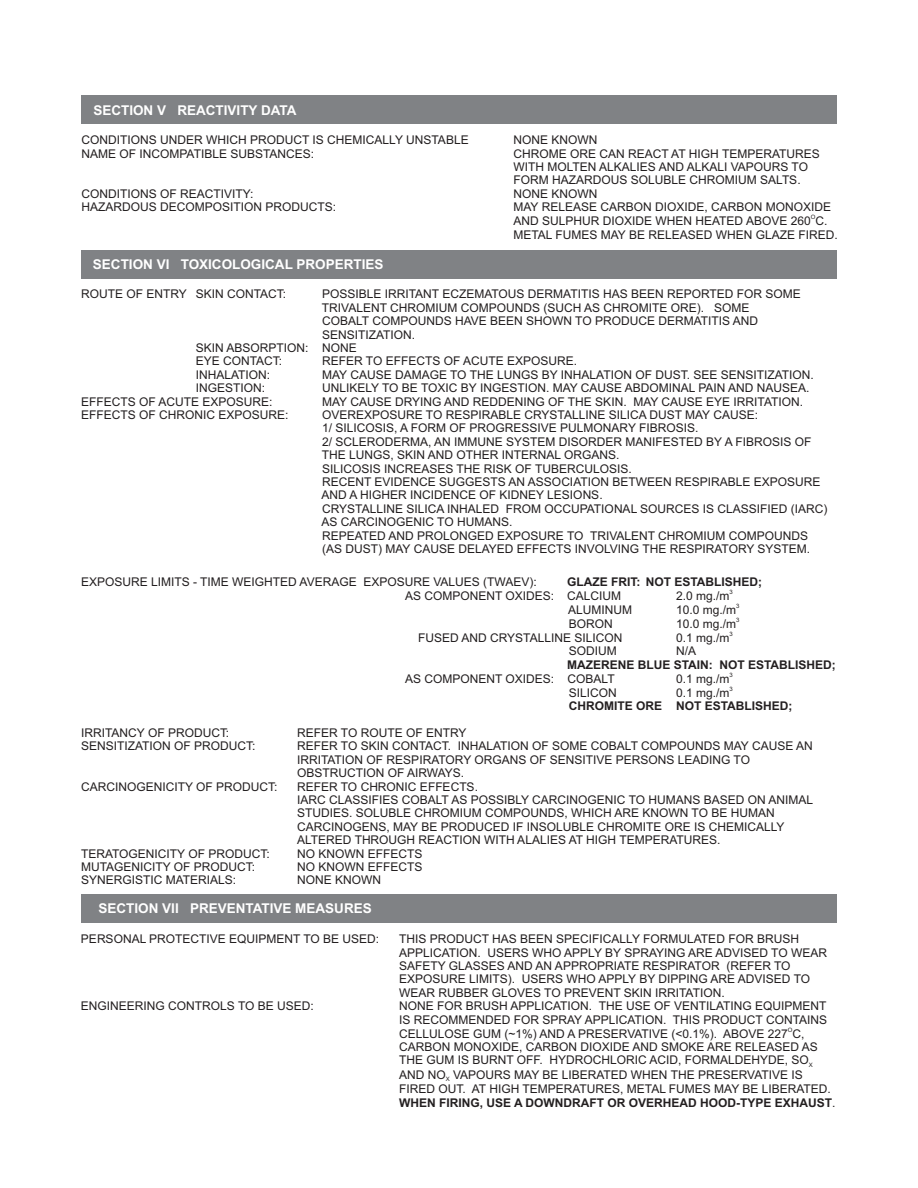
<style>
.page{position:relative;width:918px;height:1188px;background:#fff}
.page>*{position:absolute;margin:0;border:0;box-sizing:border-box;transform-origin:0 0}
.t1{font:700 13.5px "Arial";color:#fff}
.t2{font:12px/13.4px "Arial";color:#231f20}
.t3{font:700 12px "Arial";color:#231f20}
.t4{font:6px "Arial";color:#231f20}
.s1{font-weight:400}
</style>
<div class="page">
<div style="left:81px;top:250px;width:756px;height:29px;background:#808285"></div>
<div style="left:82px;top:95px;width:755px;height:29px;background:#808285"></div>
<div style="left:81px;top:894px;width:756px;height:29px;background:#808285"></div>
<p class="t1" style="left:93px;top:105px;width:205px">SECTION V REACTIVITY DATA</p>
<p class="t2" style="left:82px;top:134px;width:389px">CONDITIONS UNDER WHICH PRODUCT IS CHEMICALLY UNSTABLE</p>
<p class="t2" style="left:514px;top:134px;width:85px">NONE KNOWN</p>
<p class="t2" style="left:82px;top:148px;width:234px">NAME OF INCOMPATIBLE SUBSTANCES:</p>
<p class="t2" style="left:514px;top:148px;width:308px">CHROME ORE CAN REACT AT HIGH TEMPERATURES<br>WITH MOLTEN ALKALIES AND ALKALI VAPOURS TO<br>FORM HAZARDOUS SOLUBLE CHROMIUM SALTS.</p>
<p class="t2" style="left:82px;top:188px;width:174px">CONDITIONS OF REACTIVITY:</p>
<p class="t2" style="left:514px;top:188px;width:85px">NONE KNOWN</p>
<p class="t2" style="left:82px;top:201px;width:256px">HAZARDOUS DECOMPOSITION PRODUCTS:</p>
<p class="t2" style="left:514px;top:201px;width:319px">MAY RELEASE CARBON DIOXIDE, CARBON MONOXIDE</p>
<p class="t4" style="left:811px;top:215px;width:6px">O</p>
<p class="t2" style="left:514px;top:215px;width:326px">AND SULPHUR DIOXIDE WHEN HEATED ABOVE 260 C.<br>METAL FUMES MAY BE RELEASED WHEN GLAZE FIRED.</p>
<p class="t1" style="left:93px;top:259px;width:292px">SECTION VI TOXICOLOGICAL PROPERTIES</p>
<p class="t2" style="left:81px;top:289px;width:207px">ROUTE OF ENTRY SKIN CONTACT:</p>
<p class="t2" style="left:322px;top:289px;width:480px">POSSIBLE IRRITANT ECZEMATOUS DERMATITIS HAS BEEN REPORTED FOR SOME</p>
<p class="t2" style="left:322px;top:302px;width:429px">TRIVALENT CHROMIUM COMPOUNDS (SUCH AS CHROMITE ORE). SOME</p>
<p class="t2" style="left:322px;top:315px;width:438px">COBALT COMPOUNDS HAVE BEEN SHOWN TO PRODUCE DERMATITIS AND</p>
<p class="t2" style="left:322px;top:329px;width:95px">SENSITIZATION.</p>
<p class="t2" style="left:196px;top:342px;width:163px">SKIN ABSORPTION: NONE</p>
<p class="t2" style="left:196px;top:356px;width:88px">EYE CONTACT:</p>
<p class="t2" style="left:322px;top:356px;width:256px">REFER TO EFFECTS OF ACUTE EXPOSURE.</p>
<p class="t2" style="left:196px;top:369px;width:76px">INHALATION:</p>
<p class="t2" style="left:322px;top:369px;width:493px">MAY CAUSE DAMAGE TO THE LUNGS BY INHALATION OF DUST. SEE SENSITIZATION.</p>
<p class="t2" style="left:196px;top:382px;width:71px">INGESTION:</p>
<p class="t2" style="left:322px;top:382px;width:489px">UNLIKELY TO BE TOXIC BY INGESTION. MAY CAUSE ABDOMINAL PAIN AND NAUSEA.</p>
<p class="t2" style="left:81px;top:396px;width:193px">EFFECTS OF ACUTE EXPOSURE:</p>
<p class="t2" style="left:322px;top:396px;width:482px">MAY CAUSE DRYING AND REDDENING OF THE SKIN. MAY CAUSE EYE IRRITATION.</p>
<p class="t2" style="left:81px;top:409px;width:209px">EFFECTS OF CHRONIC EXPOSURE:</p>
<p class="t2" style="left:321px;top:409px;width:508px">OVEREXPOSURE TO RESPIRABLE CRYSTALLINE SILICA DUST MAY CAUSE:<br>1/ SILICOSIS, A FORM OF PROGRESSIVE PULMONARY FIBROSIS.<br>2/ SCLERODERMA, AN IMMUNE SYSTEM DISORDER MANIFESTED BY A FIBROSIS OF THE LUNGS, SKIN AND OTHER INTERNAL ORGANS.<br>SILICOSIS INCREASES THE RISK OF TUBERCULOSIS.<br>RECENT EVIDENCE SUGGESTS AN ASSOCIATION BETWEEN RESPIRABLE EXPOSURE AND A HIGHER INCIDENCE OF KIDNEY LESIONS.<br>CRYSTALLINE SILICA INHALED FROM OCCUPATIONAL SOURCES IS CLASSIFIED (IARC)<br>AS CARCINOGENIC TO HUMANS.<br>REPEATED AND PROLONGED EXPOSURE TO TRIVALENT CHROMIUM COMPOUNDS (AS DUST) MAY CAUSE DELAYED EFFECTS INVOLVING THE RESPIRATORY SYSTEM.</p>
<p class="t2" style="left:81px;top:576px;width:457px">EXPOSURE LIMITS - TIME WEIGHTED AVERAGE EXPOSURE VALUES (TWAEV):</p>
<p class="t3" style="left:567px;top:577px;width:197px">GLAZE FRIT: NOT ESTABLISHED;</p>
<p class="t4" style="left:729px;top:590px;width:5px">3</p>
<p class="t2" style="left:405px;top:590px;width:217px">AS COMPONENT OXIDES: CALCIUM</p>
<p class="t2" style="left:676px;top:590px;width:55px">2.0 mg./m</p>
<p class="t4" style="left:736px;top:604px;width:5px">3</p>
<p class="t2" style="left:568px;top:604px;width:65px">ALUMINUM</p>
<p class="t2" style="left:676px;top:604px;width:62px">10.0 mg./m</p>
<p class="t4" style="left:736px;top:618px;width:5px">3</p>
<p class="t2" style="left:569px;top:618px;width:46px">BORON</p>
<p class="t2" style="left:676px;top:618px;width:62px">10.0 mg./m</p>
<p class="t4" style="left:729px;top:632px;width:5px">3</p>
<p class="t2" style="left:418px;top:632px;width:206px">FUSED AND CRYSTALLINE SILICON</p>
<p class="t2" style="left:676px;top:632px;width:55px">0.1 mg./m</p>
<p class="t2" style="left:569px;top:646px;width:49px">SODIUM</p>
<p class="t2" style="left:676px;top:646px;width:22px">N/A</p>
<p class="t3" style="left:567px;top:660px;width:270px">MAZERENE BLUE STAIN: NOT ESTABLISHED;</p>
<p class="t4" style="left:729px;top:672px;width:5px">3</p>
<p class="t2" style="left:405px;top:673px;width:211px">AS COMPONENT OXIDES: COBALT</p>
<p class="t2" style="left:676px;top:673px;width:55px">0.1 mg./m</p>
<p class="t4" style="left:729px;top:686px;width:5px">3</p>
<p class="t2" style="left:569px;top:687px;width:50px">SILICON</p>
<p class="t2" style="left:676px;top:687px;width:55px">0.1 mg./m</p>
<p class="t3" style="left:569px;top:701px;width:225px">CHROMITE ORE NOT ESTABLISHED;</p>
<p class="t2" style="left:81px;top:727px;width:150px">IRRITANCY OF PRODUCT:</p>
<p class="t2" style="left:297px;top:727px;width:171px">REFER TO ROUTE OF ENTRY</p>
<p class="t2" style="left:81px;top:741px;width:176px">SENSITIZATION OF PRODUCT:</p>
<p class="t2" style="left:297px;top:741px;width:517px">REFER TO SKIN CONTACT. INHALATION OF SOME COBALT COMPOUNDS MAY CAUSE AN<br>IRRITATION OF RESPIRATORY ORGANS OF SENSITIVE PERSONS LEADING TO<br>OBSTRUCTION OF AIRWAYS.</p>
<p class="t2" style="left:81px;top:781px;width:198px">CARCINOGENICITY OF PRODUCT:</p>
<p class="t2" style="left:297px;top:781px;width:518px">REFER TO CHRONIC EFFECTS.<br>IARC CLASSIFIES COBALT AS POSSIBLY CARCINOGENIC TO HUMANS BASED ON ANIMAL STUDIES. SOLUBLE CHROMIUM COMPOUNDS, WHICH ARE KNOWN TO BE HUMAN CARCINOGENS, MAY BE PRODUCED IF INSOLUBLE CHROMITE ORE IS CHEMICALLY ALTERED THROUGH REACTION WITH ALALIES AT HIGH TEMPERATURES.</p>
<p class="t2" style="left:81px;top:848px;width:190px">TERATOGENICITY OF PRODUCT:</p>
<p class="t2" style="left:297px;top:848px;width:127px">NO KNOWN EFFECTS</p>
<p class="t2" style="left:81px;top:861px;width:176px">MUTAGENICITY OF PRODUCT:</p>
<p class="t2" style="left:297px;top:861px;width:127px">NO KNOWN EFFECTS</p>
<p class="t2" style="left:81px;top:875px;width:157px">SYNERGISTIC MATERIALS:</p>
<p class="t2" style="left:297px;top:875px;width:85px">NONE KNOWN</p>
<p class="t1" style="left:99px;top:903px;width:275px">SECTION VII PREVENTATIVE MEASURES</p>
<p class="t2" style="left:81px;top:933px;width:300px">PERSONAL PROTECTIVE EQUIPMENT TO BE USED:</p>
<p class="t2" style="left:399px;top:933px;width:429px">THIS PRODUCT HAS BEEN SPECIFICALLY FORMULATED FOR BRUSH APPLICATION. USERS WHO APPLY BY SPRAYING ARE ADVISED TO WEAR SAFETY GLASSES AND AN APPROPRIATE RESPIRATOR (REFER TO EXPOSURE LIMITS). USERS WHO APPLY BY DIPPING ARE ADVISED TO WEAR RUBBER GLOVES TO PREVENT SKIN IRRITATION.</p>
<p class="t2" style="left:81px;top:1000px;width:234px">ENGINEERING CONTROLS TO BE USED:</p>
<p class="t2" style="left:399px;top:1000px;width:430px">NONE FOR BRUSH APPLICATION. THE USE OF VENTILATING EQUIPMENT<br>IS RECOMMENDED FOR SPRAY APPLICATION. THIS PRODUCT CONTAINS</p>
<p class="t4" style="left:788px;top:1027px;width:6px">O</p>
<p class="t2" style="left:399px;top:1028px;width:420px">CELLULOSE GUM (~1%) AND A PRESERVATIVE (&lt;0.1%). ABOVE 227 C,<br>CARBON MONOXIDE, CARBON DIOXIDE AND SMOKE ARE RELEASED AS<br>THE GUM IS BURNT OFF. HYDROCHLORIC ACID, FORMALDEHYDE, SO<sub>X</sub></p>
<p class="t2" style="left:399px;top:1069px;width:433px;line-height:14.5px">AND NO<sub>X</sub> VAPOURS MAY BE LIBERATED WHEN THE PRESERVATIVE IS<br>FIRED OUT. AT HIGH TEMPERATURES, METAL FUMES MAY BE LIBERATED.</p>
<p class="t3" style="left:399px;top:1098px;width:438px">WHEN FIRING, USE A DOWNDRAFT OR OVERHEAD HOOD-TYPE EXHAUST<span class="s1">.</span></p>
</div>
